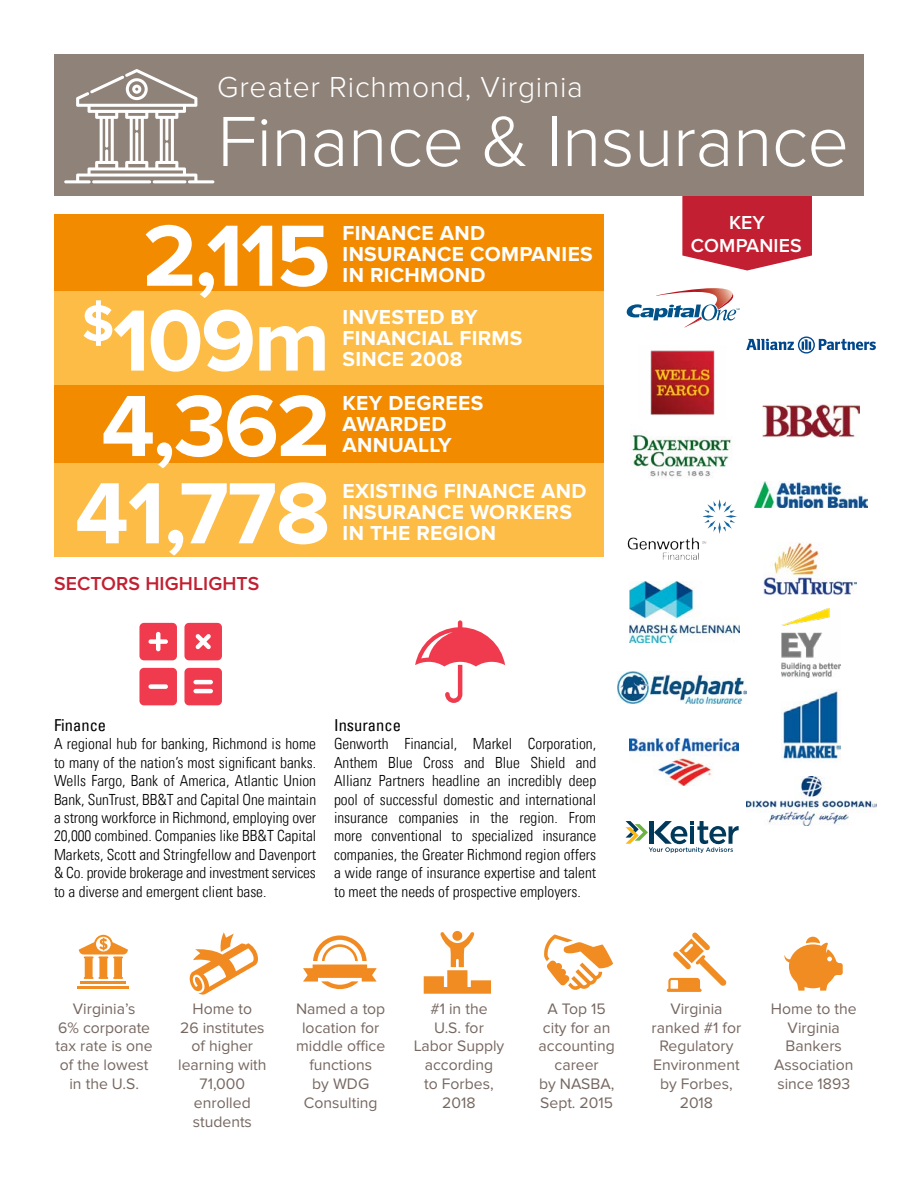
<style>
.page{position:relative;width:918px;height:1188px;background:#fff}
.page>*{position:absolute;margin:0;border:0;box-sizing:border-box;transform-origin:0 0}
.t1{font:700 90px/85.8px "Proxima Nova";letter-spacing:-.025em;color:#fff;text-align:justify}
.t2{font:300 73.5px "Proxima Nova";letter-spacing:-.01em;color:#fff}
.t3{font:300 30px "Proxima Nova";letter-spacing:.025em;color:#fff}
.t4{font:700 21px/21px "Proxima Nova";letter-spacing:.015em;color:#fff}
.t5{font:600 19.5px "Proxima Nova";letter-spacing:.005em;color:#c22032}
.t6{font:600 19.5px/23.4px "Proxima Nova";letter-spacing:.005em;color:#fff;text-align:center}
.t7{font:condensed 16.5px "Univers LT";color:#000}
.t8{font:15.75px/18.9px "Proxima Nova";color:#766761;text-align:center}
.t9{font:300 condensed 15.3px/18.5px "Univers LT";color:#000;text-align:justify}
</style>
<div class="page">
<svg style="left:682px;top:196px;width:130px;height:75px"></svg>
<div style="left:217px;top:54px;width:647px;height:142px;background:#8f8279"></div>
<div style="left:54px;top:54px;width:163px;height:142px;background:#8f8279"></div>
<svg style="left:64px;top:69px;width:150px;height:114px"></svg>
<img style="left:631px;top:433px;width:101px;height:45px">
<img style="left:781px;top:690px;width:60px;height:71px">
<img style="left:764px;top:543px;width:92px;height:52px">
<svg style="left:746px;top:337px;width:130px;height:17px"></svg>
<img style="left:628px;top:499px;width:109px;height:50px">
<img style="left:617px;top:672px;width:130px;height:32px">
<img style="left:747px;top:777px;width:129px;height:48px">
<svg style="left:626px;top:821px;width:113px;height:32px"></svg>
<img style="left:630px;top:739px;width:109px;height:46px">
<svg style="left:626px;top:288px;width:114px;height:39px"></svg>
<img style="left:782px;top:609px;width:58px;height:69px">
<img style="left:763px;top:405px;width:97px;height:33px">
<img style="left:755px;top:481px;width:112px;height:26px">
<img style="left:650px;top:350px;width:65px;height:66px">
<img style="left:630px;top:582px;width:110px;height:60px">
<svg style="left:784px;top:937px;width:59px;height:54px"></svg>
<svg style="left:667px;top:932px;width:60px;height:60px"></svg>
<svg style="left:424px;top:932px;width:67px;height:62px"></svg>
<svg style="left:189px;top:932px;width:69px;height:63px"></svg>
<svg style="left:544px;top:934px;width:69px;height:56px"></svg>
<div style="left:54px;top:215px;width:550px;height:342px;background:#f38b00"></div>
<div style="left:54px;top:291px;width:550px;height:94px;background:#fcbc46"></div>
<div style="left:54px;top:463px;width:550px;height:94px;background:#fcbc46"></div>
<hr style="left:81px;top:981px;width:45px;height:3px;background:#f08c21">
<hr style="left:77px;top:986px;width:52px;height:3px;background:#f08c21">
<svg style="left:79px;top:935px;width:49px;height:44px"></svg>
<svg style="left:303px;top:935px;width:74px;height:54px"></svg>
<svg style="left:139px;top:668px;width:38px;height:37px"></svg>
<svg style="left:184px;top:668px;width:38px;height:37px"></svg>
<svg style="left:139px;top:623px;width:38px;height:37px"></svg>
<svg style="left:184px;top:623px;width:38px;height:37px"></svg>
<svg style="left:415px;top:620px;width:90px;height:83px"></svg>
<h3 class="t3" style="left:217px;top:70px;width:367px">Greater Richmond, Virginia</h3>
<h2 class="t2" style="left:217px;top:99px;width:633px">Finance &amp; Insurance</h2>
<h1 class="t1" style="left:75px;top:215px;width:257px;text-indent:68px">2,115 <sup>$</sup>109m 4,362<br>41,778</h1>
<h3 class="t4" style="left:343px;top:223px;width:252px">FINANCE AND<br>INSURANCE COMPANIES<br>IN RICHMOND</h3>
<h3 class="t4" style="left:343px;top:307px;width:181px">INVESTED BY<br>FINANCIAL FIRMS<br>SINCE 2008</h3>
<h3 class="t4" style="left:343px;top:393px;width:142px">KEY DEGREES<br>AWARDED<br>ANNUALLY</h3>
<h3 class="t4" style="left:343px;top:481px;width:245px">EXISTING FINANCE AND<br>INSURANCE WORKERS<br>IN THE REGION</h3>
<p class="t5" style="left:54px;top:572px;width:207px">SECTORS HIGHLIGHTS</p>
<p class="t7" style="left:54px;top:714px;width:54px">Finance</p>
<p class="t9" style="left:54px;top:735px;width:264px">A regional hub for banking, Richmond is home to many of the nation’s most significant banks.<br>Wells Fargo, Bank of America, Atlantic Union Bank, SunTrust, BB&amp;T and Capital One maintain a strong workforce in Richmond, employing over 20,000 combined. Companies like BB&amp;T Capital Markets, Scott and Stringfellow and Davenport &amp; Co. provide brokerage and investment services to a diverse and emergent client base.</p>
<p class="t7" style="left:334px;top:714px;width:68px">Insurance</p>
<p class="t9" style="left:334px;top:735px;width:264px">Genworth Financial, Markel Corporation, Anthem Blue Cross and Blue Shield and Allianz Partners headline an incredibly deep pool of successful domestic and international insurance companies in the region. From more conventional to specialized insurance companies, the Greater Richmond region offers a wide range of insurance expertise and talent to meet the needs of prospective employers.</p>
<p class="t6" style="left:691px;top:211px;width:112px">KEY<br>COMPANIES</p>
<p class="t8" style="left:56px;top:999px;width:99px">Virginia’s<br>6% corporate tax rate is one of the lowest in the U.S.</p>
<p class="t8" style="left:178px;top:999px;width:90px">Home to<br>26 institutes of higher learning with<br>71,000 enrolled students</p>
<p class="t8" style="left:296px;top:999px;width:91px">Named a top location for middle office functions<br>by WDG<br>Consulting</p>
<p class="t8" style="left:652px;top:999px;width:91px">Virginia ranked #1 for<br>Regulatory<br>Environment by Forbes,<br>2018</p>
<p class="t8" style="left:414px;top:999px;width:92px">#1 in the<br>U.S. for<br>Labor Supply according<br>to Forbes,<br>2018</p>
<p class="t8" style="left:539px;top:999px;width:78px">A Top 15 city for an accounting career<br>by NASBA,<br>Sept. 2015</p>
<p class="t8" style="left:771px;top:999px;width:87px">Home to the<br>Virginia<br>Bankers<br>Association since 1893</p>
</div>
